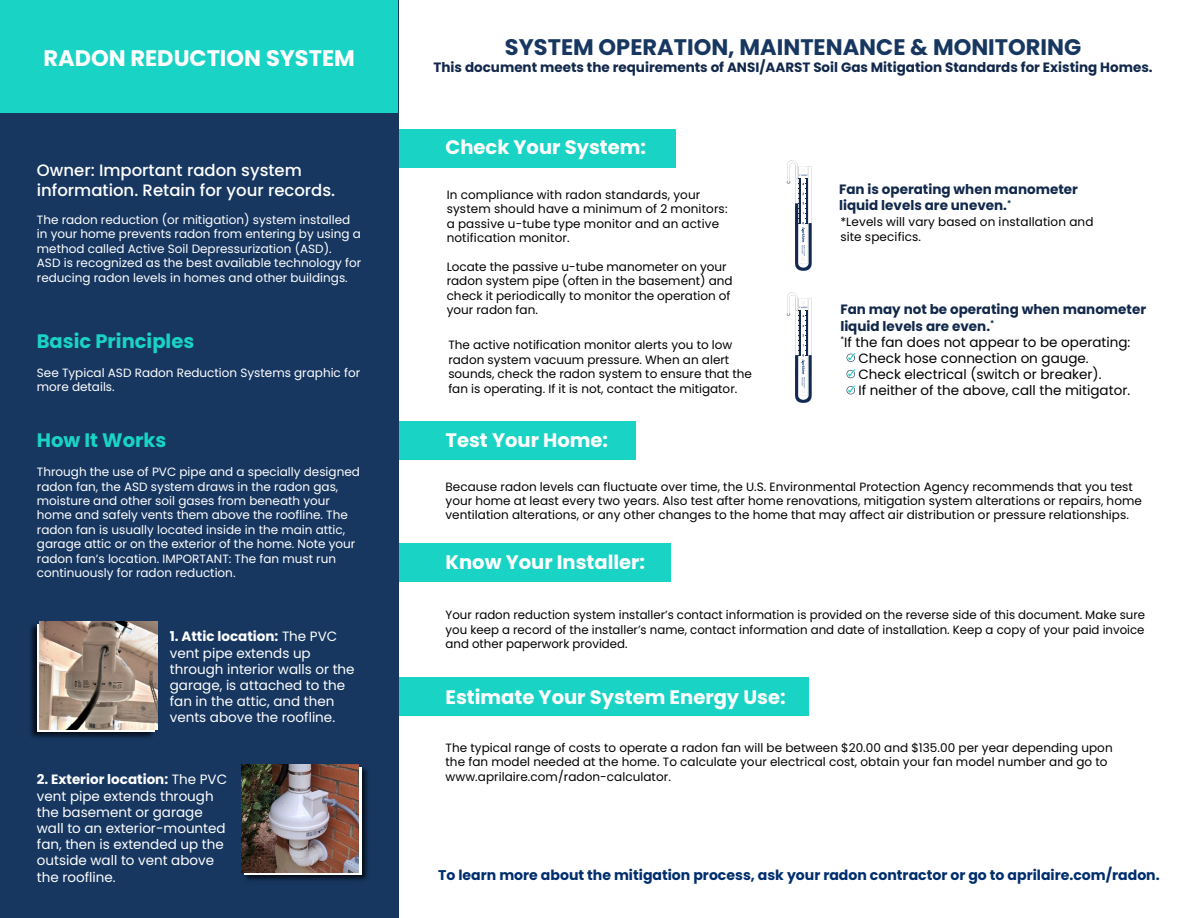
<style>
.page{position:relative;width:1188px;height:918px;background:#fff}
.page>*{position:absolute;margin:0;border:0;box-sizing:border-box;transform-origin:0 0}
.t1{font:700 22.5px "Poppins";color:#173761}
.t2{font:700 22.5px "Poppins";color:#fff}
.t3{font:700 19.5px "Poppins";color:#fff}
.t4{font:700 19.5px "Poppins";color:#19d3c5}
.t5{font:500 16.5px/19.8px "Poppins";color:#fff}
.t6{font:700 14.1px "Poppins";color:#002e6d}
.t7{font:13.5px/16.2px "Poppins";color:#fff}
.t8{font:700 13.5px/16.2px "Poppins";color:#11284b}
.t9{font:13.5px "Poppins";color:#000}
.t10{font:12px/14.4px "Poppins";letter-spacing:.005em;color:#000}
.t11{font:12px/14.4px "Poppins";color:#fff}
.s1{font-weight:700}
</style>
<div class="page">
<svg style="left:787px;top:160px;width:25px;height:111px"></svg>
<svg style="left:787px;top:292px;width:25px;height:111px"></svg>
<div style="left:389px;top:677px;width:420px;height:38px;background:#19d3c5"></div>
<div style="left:396px;top:422px;width:240px;height:38px;background:#19d3c5"></div>
<div style="left:389px;top:544px;width:282px;height:38px;background:#19d3c5"></div>
<div style="left:397px;top:129px;width:279px;height:39px;background:#19d3c5"></div>
<div style="left:0;top:0;width:398px;height:918px;background:#173761"></div>
<div style="left:0;top:0;width:398px;height:113px;background:#19d3c5"></div>
<img style="left:30px;top:621px;width:128px;height:117px">
<img style="left:40px;top:622px;width:117px;height:6px">
<img style="left:241px;top:764px;width:127px;height:117px">
<img style="left:241px;top:765px;width:118px;height:107px">
<svg style="left:847px;top:353px;width:8px;height:9px"></svg>
<svg style="left:847px;top:369px;width:8px;height:9px"></svg>
<svg style="left:847px;top:386px;width:8px;height:8px"></svg>
<img style="left:37px;top:627px;width:114px;height:111px">
<img style="left:47px;top:628px;width:111px;height:110px">
<svg style="left:117px;top:681px;width:5px;height:3px"></svg>
<svg style="left:92px;top:682px;width:14px;height:5px"></svg>
<img style="left:263px;top:773px;width:105px;height:108px">
<svg style="left:318px;top:829px;width:6px;height:4px"></svg>
<h1 class="t2" style="left:44px;top:45px;width:313px">RADON REDUCTION SYSTEM</h1>
<h3 class="t5" style="left:37px;top:161px;width:300px">Owner: Important radon system information. Retain for your records.</h3>
<p class="t11" style="left:37px;top:213px;width:326px">The radon reduction (or mitigation) system installed in your home prevents radon from entering by using a method called Active Soil Depressurization (ASD).<br>ASD is recognized as the best available technology for reducing radon levels in homes and other buildings.</p>
<h2 class="t4" style="left:37px;top:330px;width:159px">Basic Principles</h2>
<p class="t11" style="left:37px;top:365px;width:325px">See Typical ASD Radon Reduction Systems graphic for more details.</p>
<h2 class="t4" style="left:37px;top:429px;width:131px">How It Works</h2>
<p class="t11" style="left:37px;top:465px;width:325px">Through the use of PVC pipe and a specially designed radon fan, the ASD system draws in the radon gas, moisture and other soil gases from beneath your home and safely vents them above the roofline. The radon fan is usually located inside in the main attic, garage attic or on the exterior of the home. Note your radon fan’s location. IMPORTANT: The fan must run continuously for radon reduction.</p>
<p class="t7" style="left:170px;top:629px;width:186px"><span class="s1">1. Attic location:</span> The PVC vent pipe extends up through interior walls or the garage, is attached to the fan in the attic, and then vents above the roofline.</p>
<p class="t7" style="left:37px;top:772px;width:192px"><span class="s1">2. Exterior location:</span> The PVC vent pipe extends through the basement or garage wall to an exterior-mounted fan, then is extended up the outside wall to vent above the roofline.</p>
<h1 class="t1" style="left:505px;top:34px;width:578px">SYSTEM OPERATION, MAINTENANCE &amp; MONITORING</h1>
<p class="t8" style="left:434px;top:59px;width:721px">This document meets the requirements of ANSI/AARST Soil Gas Mitigation Standards for Existing Homes.</p>
<h2 class="t3" style="left:446px;top:136px;width:202px">Check Your System:</h2>
<p class="t10" style="left:447px;top:188px;width:282px">In compliance with radon standards, your system should have a minimum of 2 monitors: a passive u-tube type monitor and an active notification monitor.</p>
<p class="t10" style="left:447px;top:260px;width:287px">Locate the passive u-tube manometer on your radon system pipe (often in the basement) and check it periodically to monitor the operation of your radon fan.</p>
<p class="t10" style="left:448px;top:338px;width:305px">The active notification monitor alerts you to low radon system vacuum pressure. When an alert sounds, check the radon system to ensure that the fan is operating. If it is not, contact the mitigator.</p>
<h2 class="t3" style="left:446px;top:429px;width:164px">Test Your Home:</h2>
<p class="t8" style="left:839px;top:181px;width:240px">Fan is operating when manometer liquid levels are uneven.<sup>*</sup></p>
<p class="t10" style="left:840px;top:215px;width:255px">*Levels will vary based on installation and site specifics.</p>
<p class="t8" style="left:840px;top:302px;width:307px">Fan may not be operating when manometer</p>
<p class="t8" style="left:840px;top:318px;width:155px">liquid levels are even.<sup>*</sup></p>
<p class="t9" style="left:840px;top:334px;width:292px"><sup>*</sup>If the fan does not appear to be operating:</p>
<p class="t9" style="left:858px;top:350px;width:232px">Check hose connection on gauge.</p>
<p class="t9" style="left:858px;top:367px;width:245px">Check electrical (switch or breaker).</p>
<p class="t9" style="left:858px;top:383px;width:273px">If neither of the above, call the mitigator.</p>
<p class="t10" style="left:446px;top:479px;width:698px">Because radon levels can fluctuate over time, the U.S. Environmental Protection Agency recommends that you test your home at least every two years. Also test after home renovations, mitigation system alterations or repairs, home ventilation alterations, or any other changes to the home that may affect air distribution or pressure relationships.</p>
<h2 class="t3" style="left:446px;top:551px;width:201px">Know Your Installer:</h2>
<p class="t10" style="left:446px;top:608px;width:701px;text-align:justify">Your radon reduction system installer’s contact information is provided on the reverse side of this document. Make sure you keep a record of the installer’s name, contact information and date of installation. Keep a copy of your paid invoice and other paperwork provided.</p>
<h2 class="t3" style="left:446px;top:686px;width:342px">Estimate Your System Energy Use:</h2>
<p class="t10" style="left:446px;top:741px;width:669px">The typical range of costs to operate a radon fan will be between $20.00 and $135.00 per year depending upon the fan model needed at the home. To calculate your electrical cost, obtain your fan model number and go to www.aprilaire.com/radon-calculator.</p>
<p class="t6" style="left:438px;top:867px;width:723px">To learn more about the mitigation process, ask your radon contractor or go to aprilaire.com/radon.</p>
</div>
